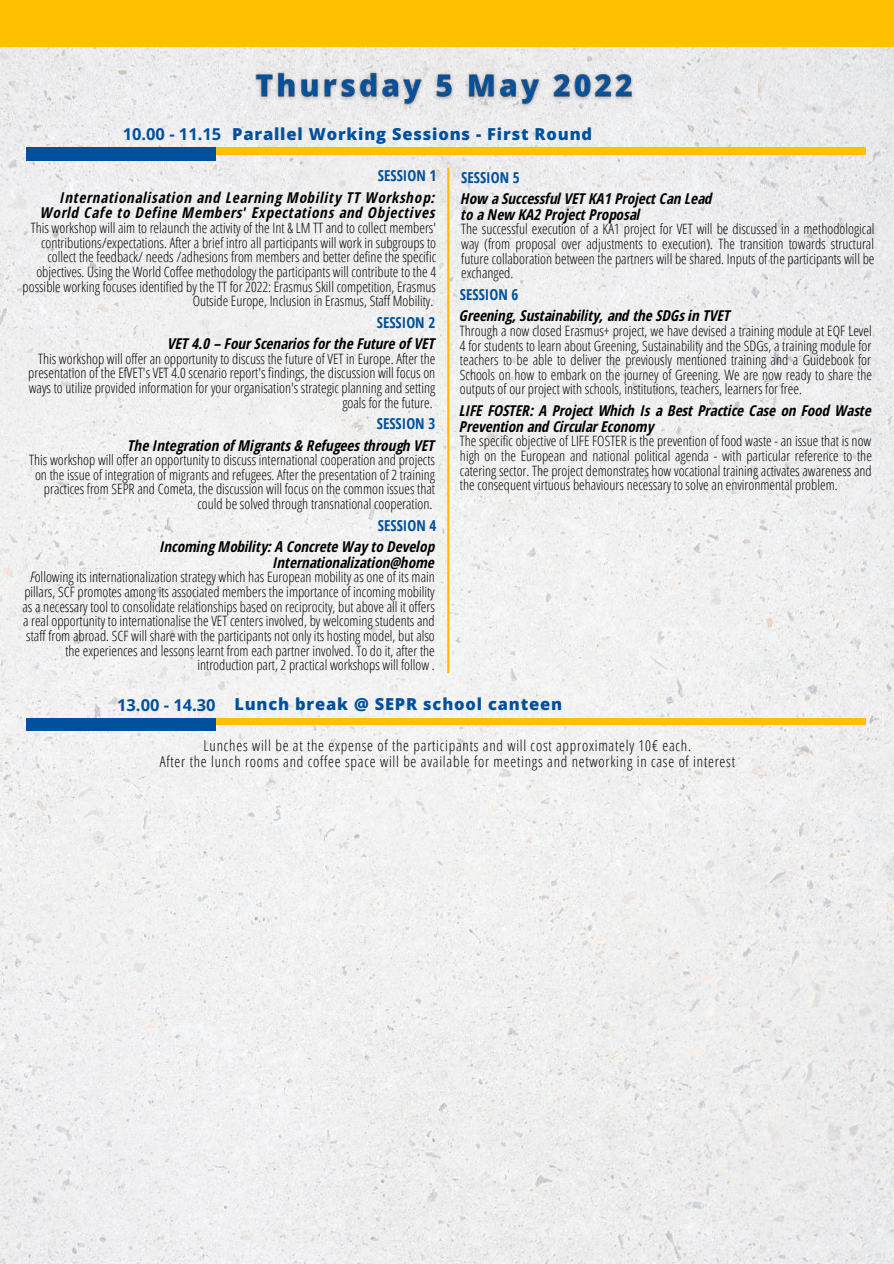
<style>
.page{position:relative;width:894px;height:1264px;background:#fff}
.page>*{position:absolute;margin:0;border:0;box-sizing:border-box;transform-origin:0 0}
.t1{font:800 16.5px "Open Sans";letter-spacing:.05em;color:#00509b}
.t2{font:italic 700 15px/15.8px "Open Sans Hebrew Condensed";color:#000}
.t3{font:300 15px/15.8px "Open Sans Condensed";letter-spacing:.05em;color:#000;text-align:center}
.t4{font:italic 700 15px/15.8px "Open Sans Hebrew Condensed";letter-spacing:.05em;color:#000;text-align:right}
.t5{font:700 15px "Open Sans Condensed";color:#00509b}
.t6{font:300 14.25px/14.7px "Open Sans Condensed";color:#000;text-align:right}
.s1{font-family:"Open Sans Hebrew";font-weight:700}
.s2{font-style:italic}
</style>
<div class="page">
<img style="left:0;top:47px;width:893px;height:1216px">
<div style="left:0;top:0;width:893px;height:47px;background:#fec000"></div>
<img style="left:248px;top:57px;width:395px;height:58px">
<div style="left:186px;top:148px;width:679px;height:6px;background:#fec000"></div>
<div style="left:26px;top:148px;width:189px;height:12px;background:#00509b"></div>
<hr style="left:447px;top:167px;width:2px;height:506px;background:#fec000">
<div style="left:186px;top:718px;width:679px;height:7px;background:#fec000"></div>
<div style="left:26px;top:718px;width:190px;height:12px;background:#00509b"></div>
<p class="t1" style="left:123px;top:122px;width:471px"><span class="s1">10.00 - 11.15</span> Parallel Working Sessions - First Round</p>
<p class="t5" style="left:378px;top:165px;width:60px">SESSION 1</p>
<p class="t5" style="left:461px;top:166px;width:60px">SESSION 5</p>
<p class="t4" style="left:41px;top:189px;width:396px">Internationalisation and Learning Mobility TT Workshop:<br>World Cafe to Define Members' Expectations and Objectives</p>
<p class="t6" style="left:23px;top:220px;width:415px">This workshop will aim to relaunch the activity of the Int &amp; LM TT and to collect members' contributions/expectations. After a brief intro all participants will work in subgroups to collect the feedback/ needs /adhesions from members and better define the specific objectives. Using the World Coffee methodology the participants will contribute to the 4 possible working focuses identified by the TT for 2022: Erasmus Skill competition, Erasmus Outside Europe, Inclusion in Erasmus, Staff Mobility.</p>
<p class="t5" style="left:377px;top:312px;width:60px">SESSION 2</p>
<p class="t2" style="left:168px;top:335px;width:268px">VET 4.0 – Four Scenarios for the Future of VET</p>
<p class="t6" style="left:28px;top:351px;width:408px">This workshop will offer an opportunity to discuss the future of VET in Europe. After the presentation of the EfVET's VET 4.0 scenario report's findings, the discussion will focus on ways to utilize provided information for your organisation's strategic planning and setting goals for the future.</p>
<p class="t2" style="left:128px;top:437px;width:308px">The Integration of Migrants &amp; Refugees through VET</p>
<p class="t6" style="left:29px;top:452px;width:407px">This workshop will offer an opportunity to discuss international cooperation and projects on the issue of integration of migrants and refugees. After the presentation of 2 training practices from SEPR and Cometa, the discussion will focus on the common issues that could be solved through transnational cooperation.</p>
<p class="t2" style="left:160px;top:538px;width:276px;text-align:right">Incoming Mobility: A Concrete Way to Develop<br>Internationalization@home</p>
<p class="t6" style="left:22px;top:569px;width:414px"><span class="s2">F</span>ollowing its internationalization strategy which has European mobility as one of its main pillars, SCF promotes among its associated members the importance of incoming mobility as a necessary tool to consolidate relationships based on reciprocity, but above all it offers a real opportunity to internationalise the VET centers involved, by welcoming students and staff from abroad. SCF will share with the participants not only its hosting model, but also the experiences and lessons learnt from each partner involved. To do it, after the introduction part, 2 practical workshops will follow .</p>
<p class="t5" style="left:377px;top:413px;width:60px">SESSION 3</p>
<p class="t5" style="left:378px;top:514px;width:60px">SESSION 4</p>
<p class="t2" style="left:461px;top:190px;width:253px">How a Successful VET KA1 Project Can Lead to a New KA2 Project Proposal</p>
<p class="t6" style="left:461px;top:221px;width:414px;text-align:justify">The successful execution of a KA1 project for VET will be discussed in a methodological way (from proposal over adjustments to execution). The transition towards structural future collaboration between the partners will be shared. Inputs of the participants will be exchanged.</p>
<p class="t5" style="left:460px;top:284px;width:60px">SESSION 6</p>
<p class="t2" style="left:460px;top:307px;width:272px">Greening, Sustainability, and the SDGs in TVET</p>
<p class="t6" style="left:460px;top:323px;width:413px;text-align:justify">Through a now closed Erasmus+ project, we have devised a training module at EQF Level 4 for students to learn about Greening, Sustainability and the SDGs, a training module for teachers to be able to deliver the previously mentioned training and a Guidebook for Schools on how to embark on the journey of Greening. We are now ready to share the outputs of our project with schools, institutions, teachers, learners for free.</p>
<p class="t2" style="left:460px;top:402px;width:413px">LIFE FOSTER: A Project Which Is a Best Practice Case on Food Waste<br>Prevention and Circular Economy</p>
<p class="t6" style="left:460px;top:433px;width:413px;text-align:justify">The specific objective of LIFE FOSTER is the prevention of food waste - an issue that is now high on the European and national political agenda - with particular reference to the catering sector. The project demonstrates how vocational training activates awareness and the consequent virtuous behaviours necessary to solve an environmental problem.</p>
<p class="t1" style="left:117px;top:692px;width:446px"><span class="s1">13.00 - 14.30</span> Lunch break @ SEPR school canteen</p>
<p class="t3" style="left:160px;top:737px;width:576px">Lunches will be at the expense of the participants and will cost approximately 10€ each.<br>After the lunch rooms and coffee space will be available for meetings and networking in case of interest</p>
</div>
